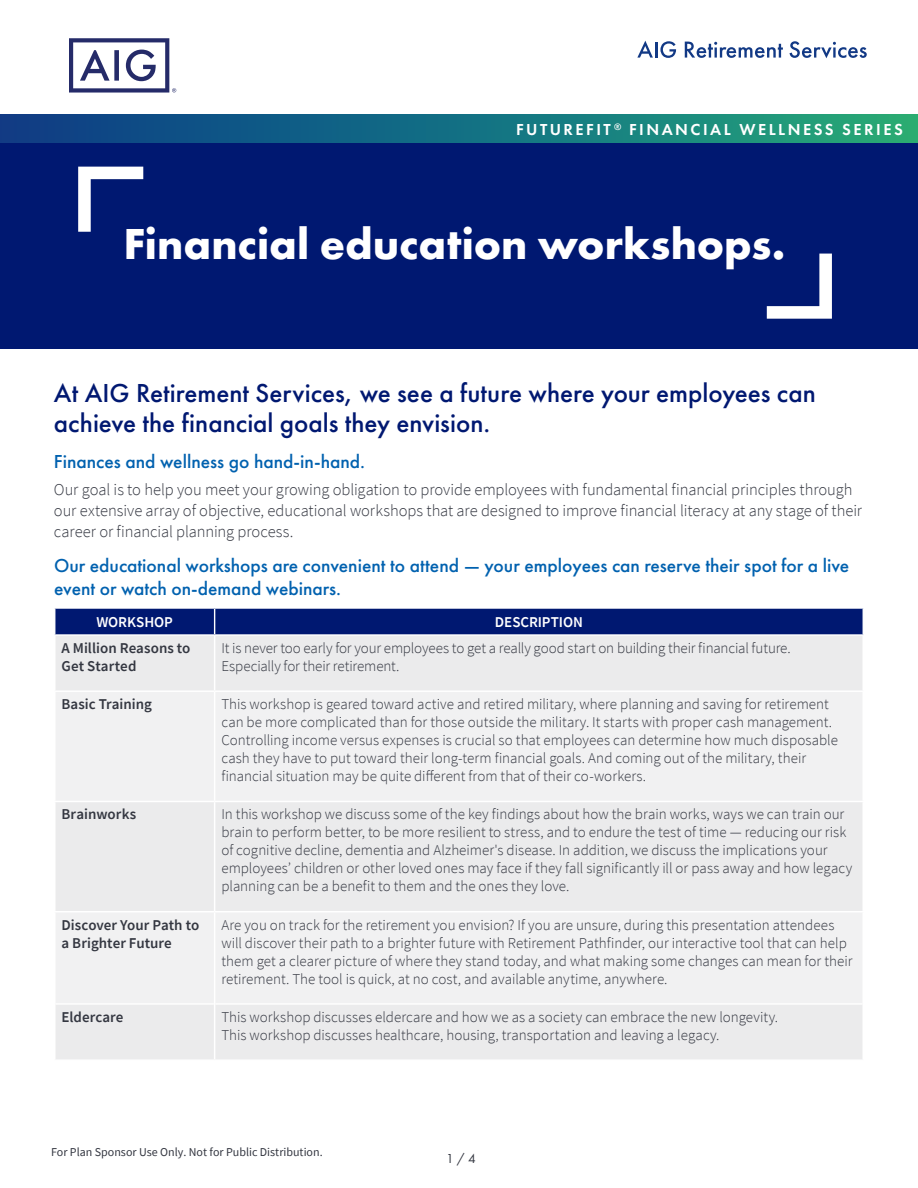
<style>
.page{position:relative;width:918px;height:1188px;background:#fff}
.page>*{position:absolute;margin:0;border:0;box-sizing:border-box;transform-origin:0 0}
.t1{font:700 45px "Futura PT";color:#fff}
.t2{font:500 27px/30px "Futura PT";color:#001871}
.t3{font:500 19.5px/22.5px "Futura PT";color:#0061af}
.t4{font:300 16.5px/21px "Source Sans Pro";letter-spacing:-.005em;color:#343741}
.t5{font:600 16.5px "Futura PT";letter-spacing:.15em;color:#fff}
.t6{font:300 15px/18px "Source Sans Pro";color:#343741}
.t7{font:600 15px/18px "Source Sans Pro";color:#343741}
.t8{font:600 15px "Source Sans Pro";letter-spacing:-.005em;color:#fff}
.t9{font:13.5px "Futura PT";color:#343741}
.t10{font:12px "Source Sans Pro";color:#343741}
</style>
<div class="page">
<div style="left:0;top:133px;width:918px;height:216px;background:#001871"></div>
<div style="left:56px;top:636px;width:806px;height:423px;background:#ebebec"></div>
<div style="left:56px;top:692px;width:806px;height:311px;background:#f1f1f2"></div>
<div style="left:54px;top:608px;width:810px;height:26px;background:#001871"></div>
<hr style="left:56px;top:1003px;width:158px;height:2px;background:#fff">
<hr style="left:215px;top:1003px;width:648px;height:2px;background:#fff">
<hr style="left:214px;top:636px;width:1px;height:54px;background:#fff">
<hr style="left:54px;top:690px;width:161px;height:2px;background:#fff">
<hr style="left:215px;top:690px;width:649px;height:2px;background:#fff">
<hr style="left:214px;top:692px;width:1px;height:109px;background:#fff">
<hr style="left:54px;top:801px;width:161px;height:1px;background:#fff">
<hr style="left:215px;top:801px;width:649px;height:1px;background:#fff">
<hr style="left:214px;top:802px;width:1px;height:109px;background:#fff">
<hr style="left:54px;top:911px;width:161px;height:1px;background:#fff">
<hr style="left:215px;top:911px;width:649px;height:1px;background:#fff">
<hr style="left:214px;top:912px;width:1px;height:92px;background:#fff">
<hr style="left:214px;top:1004px;width:1px;height:55px;background:#fff">
<div style="left:0;top:114px;width:918px;height:28px;background:linear-gradient(to right,#093989,#24a979)"></div>
<svg style="left:637px;top:41px;width:39px;height:17px"></svg>
<svg style="left:685px;top:42px;width:98px;height:16px"></svg>
<svg style="left:790px;top:41px;width:77px;height:17px"></svg>
<svg style="left:69px;top:38px;width:107px;height:55px"></svg>
<svg style="left:78px;top:167px;width:65px;height:65px"></svg>
<svg style="left:767px;top:254px;width:65px;height:65px"></svg>
<p class="t5" style="left:516px;top:120px;width:388px">FUTUREFIT <sup>®</sup> FINANCIAL WELLNESS SERIES</p>
<h1 class="t1" style="left:123px;top:215px;width:663px">Financial education workshops.</h1>
<h2 class="t2" style="left:54px;top:378px;width:763px">At AIG Retirement Services, we see a future where your employees can achieve the financial goals they envision.</h2>
<h3 class="t3" style="left:54px;top:450px;width:313px">Finances and wellness go hand-in-hand.</h3>
<p class="t4" style="left:54px;top:479px;width:810px">Our goal is to help you meet your growing obligation to provide employees with fundamental financial principles through our extensive array of objective, educational workshops that are designed to improve financial literacy at any stage of their career or financial planning process.</p>
<h3 class="t3" style="left:54px;top:554px;width:797px">Our educational workshops are convenient to attend — your employees can reserve their spot for a live event or watch on-demand webinars.</h3>
<p class="t8" style="left:96px;top:612px;width:78px">WORKSHOP</p>
<p class="t8" style="left:495px;top:612px;width:89px">DESCRIPTION</p>
<p class="t7" style="left:62px;top:639px;width:131px">A Million Reasons to<br>Get Started</p>
<p class="t6" style="left:221px;top:639px;width:571px">It is never too early for your employees to get a really good start on building their financial future.<br>Especially for their retirement.</p>
<p class="t7" style="left:62px;top:695px;width:92px">Basic Training</p>
<p class="t6" style="left:221px;top:695px;width:618px">This workshop is geared toward active and retired military, where planning and saving for retirement can be more complicated than for those outside the military. It starts with proper cash management.<br>Controlling income versus expenses is crucial so that employees can determine how much disposable cash they have to put toward their long-term financial goals. And coming out of the military, their financial situation may be quite different from that of their co-workers.</p>
<p class="t7" style="left:62px;top:805px;width:76px">Brainworks</p>
<p class="t6" style="left:221px;top:806px;width:632px">In this workshop we discuss some of the key findings about how the brain works, ways we can train our brain to perform better, to be more resilient to stress, and to endure the test of time — reducing our risk of cognitive decline, dementia and Alzheimer's disease. In addition, we discuss the implications your employees’ children or other loved ones may face if they fall significantly ill or pass away and how legacy planning can be a benefit to them and the ones they love.</p>
<p class="t7" style="left:62px;top:916px;width:139px">Discover Your Path to a Brighter Future</p>
<p class="t6" style="left:221px;top:916px;width:633px">Are you on track for the retirement you envision? If you are unsure, during this presentation attendees will discover their path to a brighter future with Retirement Pathfinder, our interactive tool that can help them get a clearer picture of where they stand today, and what making some changes can mean for their retirement. The tool is quick, at no cost, and available anytime, anywhere.</p>
<p class="t7" style="left:62px;top:1008px;width:64px">Eldercare</p>
<p class="t6" style="left:221px;top:1008px;width:558px">This workshop discusses eldercare and how we as a society can embrace the new longevity.<br>This workshop discusses healthcare, housing, transportation and leaving a legacy.</p>
<p class="t10" style="left:51px;top:1145px;width:273px">For Plan Sponsor Use Only. Not for Public Distribution.</p>
<p class="t9" style="left:446px;top:1150px;width:31px">1 / 4</p>
</div>
